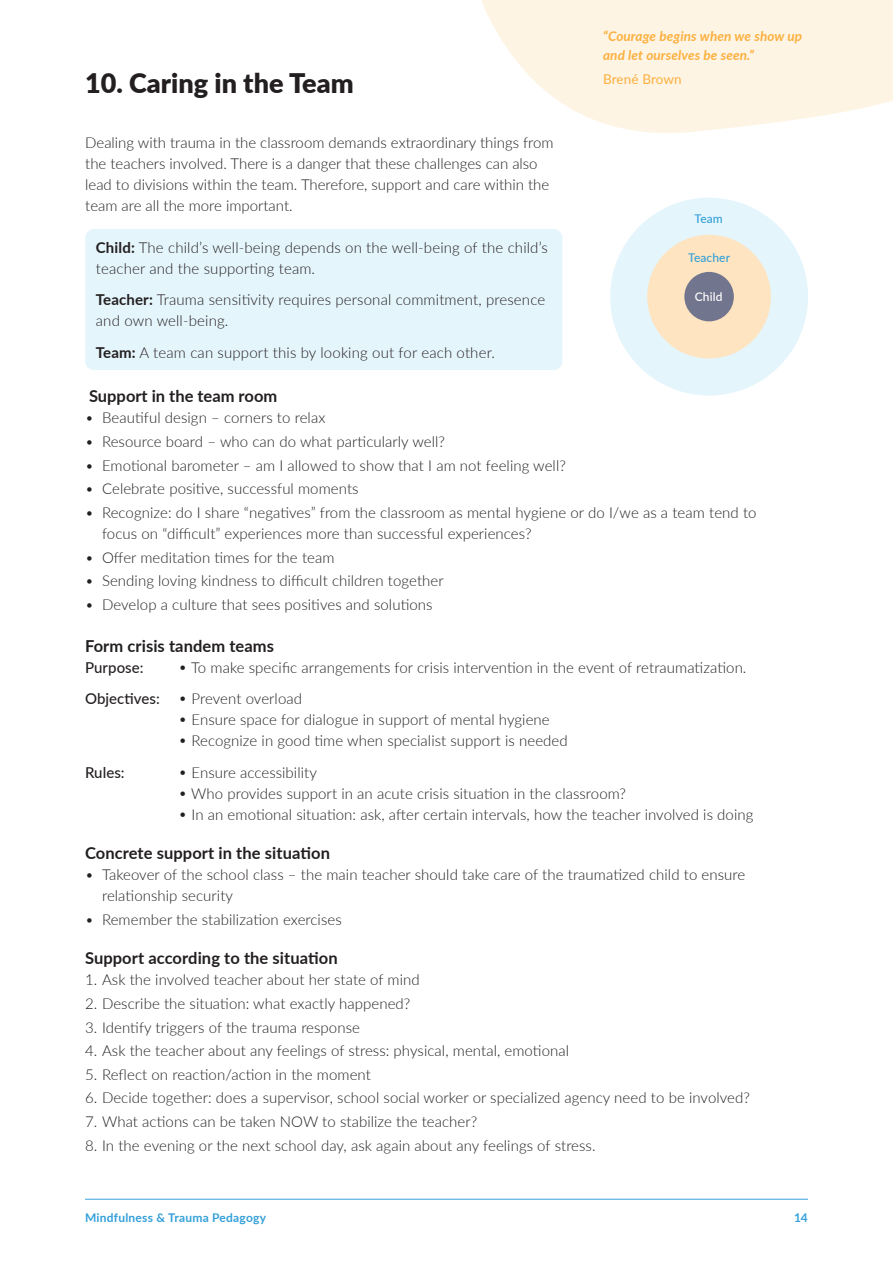
<style>
.page{position:relative;width:893px;height:1263px;background:#fff}
.page>*{position:absolute;margin:0;border:0;box-sizing:border-box;transform-origin:0 0}
.t1{font:900 27px "Lato";color:#231f20}
.t2{font:700 16.5px "Lato";letter-spacing:.005em;color:#231f20}
.t3{font:300 15px/21px "Lato";letter-spacing:.005em;color:#231f20}
.t4{font:500 15px "Lato";letter-spacing:.005em;color:#231f20}
.t5{font:italic 700 13.5px/19.5px "Lato";letter-spacing:.01em;color:#fbb03f}
.t6{font:13.5px "Lato";color:#fbb03f}
.t7{font:700 12px "Lato";letter-spacing:.02em;color:#34a0d9}
.t8{font:500 12px "Lato";letter-spacing:.01em;color:#34a0d9}
.t9{font:500 12px "Lato";letter-spacing:.01em;color:#fff}
.s1{font-weight:700}
.s2{font-weight:500}
</style>
<div class="page">
<hr style="left:85px;top:1199px;width:723px;height:1px;background:#34a0d9">
<svg style="left:481px;top:0;width:412px;height:133px;fill:#fef4e4"></svg>
<div style="left:610px;top:198px;width:198px;height:198px;background:#e5f5fc;border-radius:50%"></div>
<div style="left:647px;top:235px;width:124px;height:123px;background:#fee4c0;border-radius:50%"></div>
<div style="left:684px;top:272px;width:50px;height:49px;background:#72758e;border-radius:50%"></div>
<div style="left:85px;top:229px;width:477px;height:141px;background:#e5f5fc;border-radius:9px"></div>
<h1 class="t1" style="left:85px;top:63px;width:270px">10. Caring in the Team</h1>
<p class="t3" style="left:85px;top:131px;width:470px">Dealing with trauma in the classroom demands extraordinary things from the teachers involved. There is a danger that these challenges can also lead to divisions within the team. Therefore, support and care within the team are all the more important.</p>
<p class="t5" style="left:603px;top:25px;width:201px">“Courage begins when we show up and let ourselves be seen.”</p>
<p class="t6" style="left:603px;top:69px;width:80px">Brené Brown</p>
<p class="t8" style="left:695px;top:210px;width:30px">Team</p>
<p class="t3" style="left:96px;top:236px;width:454px"><span class="s1">Child:</span> The child’s well-being depends on the well-being of the child’s teacher and the supporting team.</p>
<p class="t3" style="left:96px;top:289px;width:451px"><span class="s1">Teacher:</span> Trauma sensitivity requires personal commitment, presence and own well-being.</p>
<p class="t3" style="left:96px;top:341px;width:401px"><span class="s1">Team:</span> A team can support this by looking out for each other.</p>
<p class="t2" style="left:89px;top:384px;width:190px">Support in the team room</p>
<p class="t3" style="left:85px;top:407px;width:242px">• Beautiful design – corners to relax</p>
<p class="t3" style="left:85px;top:431px;width:361px">• Resource board – who can do what particularly well?</p>
<p class="t3" style="left:85px;top:454px;width:482px">• Emotional barometer – am I allowed to show that I am not feeling well?</p>
<p class="t3" style="left:85px;top:478px;width:275px">• Celebrate positive, successful moments</p>
<p class="t3" style="left:102px;top:501px;width:656px;text-indent:-17px">• Recognize: do I share “negatives” from the classroom as mental hygiene or do I/we as a team tend to focus on “difficult” experiences more than successful experiences?</p>
<p class="t3" style="left:85px;top:546px;width:251px">• Offer meditation times for the team</p>
<p class="t3" style="left:85px;top:570px;width:360px">• Sending loving kindness to difficult children together</p>
<p class="t3" style="left:85px;top:593px;width:349px">• Develop a culture that sees positives and solutions</p>
<p class="t2" style="left:85px;top:634px;width:191px">Form crisis tandem teams</p>
<p class="t4" style="left:85px;top:657px;width:60px">Purpose:</p>
<p class="t8" style="left:688px;top:249px;width:43px">Teacher</p>
<p class="t9" style="left:695px;top:288px;width:29px">Child</p>
<p class="t3" style="left:85px;top:651px;width:663px;line-height:31.5px;text-indent:94px">• To make specific arrangements for crisis intervention in the event of retraumatization.<br><span class="s2">Objectives:</span> • Prevent overload</p>
<p class="t3" style="left:179px;top:709px;width:373px">• Ensure space for dialogue in support of mental hygiene</p>
<p class="t3" style="left:179px;top:730px;width:391px">• Recognize in good time when specialist support is needed</p>
<p class="t4" style="left:85px;top:762px;width:41px">Rules:</p>
<p class="t3" style="left:179px;top:761px;width:140px">• Ensure accessibility</p>
<p class="t3" style="left:179px;top:782px;width:449px">• Who provides support in an acute crisis situation in the classroom?</p>
<p class="t3" style="left:179px;top:803px;width:576px">• In an emotional situation: ask, after certain intervals, how the teacher involved is doing</p>
<p class="t2" style="left:85px;top:841px;width:246px">Concrete support in the situation</p>
<p class="t3" style="left:102px;top:864px;width:645px;text-indent:-17px">• Takeover of the school class – the main teacher should take care of the traumatized child to ensure relationship security</p>
<p class="t3" style="left:85px;top:908px;width:258px">• Remember the stabilization exercises</p>
<p class="t2" style="left:85px;top:946px;width:254px">Support according to the situation</p>
<p class="t3" style="left:85px;top:969px;width:336px">1. Ask the involved teacher about her state of mind</p>
<p class="t3" style="left:85px;top:992px;width:327px">2. Describe the situation: what exactly happened?</p>
<p class="t3" style="left:85px;top:1016px;width:276px">3. Identify triggers of the trauma response</p>
<p class="t3" style="left:85px;top:1040px;width:486px">4. Ask the teacher about any feelings of stress: physical, mental, emotional</p>
<p class="t3" style="left:85px;top:1063px;width:287px">5. Reflect on reaction/action in the moment</p>
<p class="t3" style="left:85px;top:1087px;width:666px">6. Decide together: does a supervisor, school social worker or specialized agency need to be involved?</p>
<p class="t3" style="left:85px;top:1110px;width:394px">7. What actions can be taken NOW to stabilize the teacher?</p>
<p class="t3" style="left:85px;top:1134px;width:512px">8. In the evening or the next school day, ask again about any feelings of stress.</p>
<p class="t7" style="left:85px;top:1208px;width:182px">Mindfulness &amp; Trauma Pedagogy</p>
<p class="t7" style="left:794px;top:1208px;width:15px">14</p>
</div>
